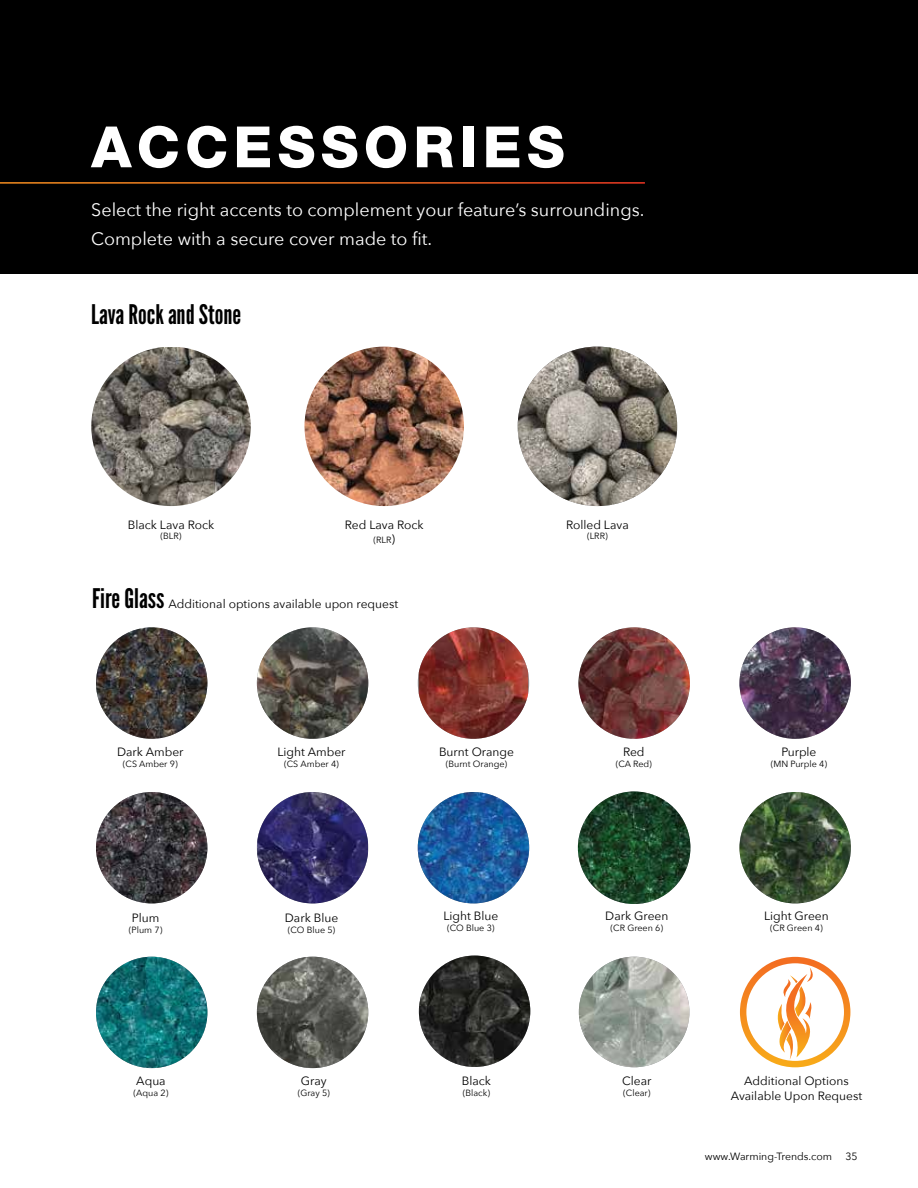
<style>
.page{position:relative;width:918px;height:1188px;background:#fff}
.page>*{position:absolute;margin:0;border:0;box-sizing:border-box;transform-origin:0 0}
.t1{font:800 57px "Helvetica Neue LT Std";letter-spacing:.09em;color:#fff}
.t2{font:27px "League Gothic";color:#000}
.t3{font:18px/28.3px "Avenir Next";color:#fff}
.t4{font:12px/14.4px "Avenir Next";color:#000;text-align:center}
.t5{font:10.5px "Avenir Next";color:#000}
.t6{font:9px "Avenir Next";color:#000}
.s1{font-size:12px}
</style>
<div class="page">
<div style="left:0;top:0;width:918px;height:274px;background:#000"></div>
<img style="left:91px;top:347px;width:160px;height:159px">
<img style="left:304px;top:347px;width:160px;height:159px;border-radius:80px">
<img style="left:518px;top:347px;width:159px;height:159px;border-radius:80px">
<hr style="left:0;top:182px;width:645px;height:2px;background:#fff">
<img style="left:739px;top:627px;width:112px;height:112px;border-radius:56px">
<img style="left:96px;top:627px;width:111px;height:112px;border-radius:56px">
<img style="left:578px;top:627px;width:112px;height:112px;border-radius:56px">
<img style="left:257px;top:627px;width:111px;height:112px;border-radius:56px">
<img style="left:419px;top:627px;width:109px;height:112px">
<img style="left:257px;top:792px;width:111px;height:111px">
<img style="left:96px;top:792px;width:111px;height:111px;border-radius:56px">
<img style="left:418px;top:792px;width:111px;height:111px;border-radius:56px">
<img style="left:578px;top:791px;width:112px;height:113px;border-radius:56px">
<img style="left:739px;top:792px;width:112px;height:111px;border-radius:56px">
<img style="left:579px;top:957px;width:110px;height:110px;border-radius:55px">
<svg style="left:740px;top:957px;width:110px;height:110px"></svg>
<img style="left:419px;top:956px;width:111px;height:111px;border-radius:56px">
<img style="left:257px;top:957px;width:111px;height:111px;border-radius:56px">
<img style="left:96px;top:957px;width:111px;height:111px;border-radius:56px">
<h1 class="t1" style="left:91px;top:113px;width:475px">ACCESSORIES</h1>
<h3 class="t3" style="left:91px;top:195px;width:555px">Select the right accents to complement your feature’s surroundings.<br>Complete with a secure cover made to fit.</h3>
<h2 class="t2" style="left:91px;top:298px;width:151px">Lava Rock and Stone</h2>
<p class="t4" style="left:128px;top:517px;width:88px">Black Lava Rock</p>
<p class="t6" style="left:160px;top:529px;width:23px">(BLR)</p>
<p class="t4" style="left:345px;top:517px;width:80px">Red Lava Rock</p>
<p class="t6" style="left:373px;top:532px;width:23px">(RLR<span class="s1">)</span></p>
<p class="t4" style="left:566px;top:517px;width:64px">Rolled Lava</p>
<p class="t6" style="left:587px;top:529px;width:22px">(LRR)</p>
<h2 class="t2" style="left:92px;top:582px;width:74px">Fire Glass</h2>
<p class="t4" style="left:168px;top:596px;width:231px">Additional options available upon request</p>
<p class="t4" style="left:117px;top:744px;width:68px">Dark Amber</p>
<p class="t6" style="left:123px;top:756px;width:56px">(CS Amber 9)</p>
<p class="t4" style="left:278px;top:744px;width:70px">Light Amber</p>
<p class="t6" style="left:284px;top:756px;width:56px">(CS Amber 4)</p>
<p class="t4" style="left:439px;top:744px;width:76px">Burnt Orange</p>
<p class="t6" style="left:446px;top:756px;width:63px">(Burnt Orange)</p>
<p class="t4" style="left:623px;top:744px;width:23px">Red</p>
<p class="t6" style="left:616px;top:756px;width:38px">(CA Red)</p>
<p class="t4" style="left:781px;top:744px;width:37px">Purple</p>
<p class="t6" style="left:771px;top:756px;width:58px">(MN Purple 4)</p>
<p class="t4" style="left:132px;top:910px;width:29px">Plum</p>
<p class="t6" style="left:129px;top:922px;width:35px">(Plum 7)</p>
<p class="t4" style="left:136px;top:1073px;width:31px">Aqua</p>
<p class="t6" style="left:134px;top:1085px;width:36px">(Aqua 2)</p>
<p class="t4" style="left:285px;top:910px;width:55px">Dark Blue</p>
<p class="t6" style="left:288px;top:922px;width:49px">(CO Blue 5)</p>
<p class="t4" style="left:301px;top:1073px;width:27px">Gray</p>
<p class="t6" style="left:298px;top:1085px;width:34px">(Gray 5)</p>
<p class="t4" style="left:443px;top:908px;width:56px">Light Blue</p>
<p class="t6" style="left:447px;top:920px;width:49px">(CO Blue 3)</p>
<p class="t4" style="left:462px;top:1073px;width:31px">Black</p>
<p class="t6" style="left:463px;top:1085px;width:29px">(Black)</p>
<p class="t4" style="left:605px;top:908px;width:65px">Dark Green</p>
<p class="t6" style="left:611px;top:920px;width:54px">(CR Green 6)</p>
<p class="t4" style="left:764px;top:908px;width:66px">Light Green</p>
<p class="t6" style="left:770px;top:920px;width:54px">(CR Green 4)</p>
<p class="t4" style="left:622px;top:1073px;width:31px">Clear</p>
<p class="t6" style="left:623px;top:1085px;width:29px">(Clear)</p>
<p class="t4" style="left:731px;top:1073px;width:133px">Additional Options<br>Available Upon Request</p>
<p class="t5" style="left:705px;top:1147px;width:129px">www.Warming-Trends.com</p>
<p class="t5" style="left:845px;top:1147px;width:14px">35</p>
</div>
